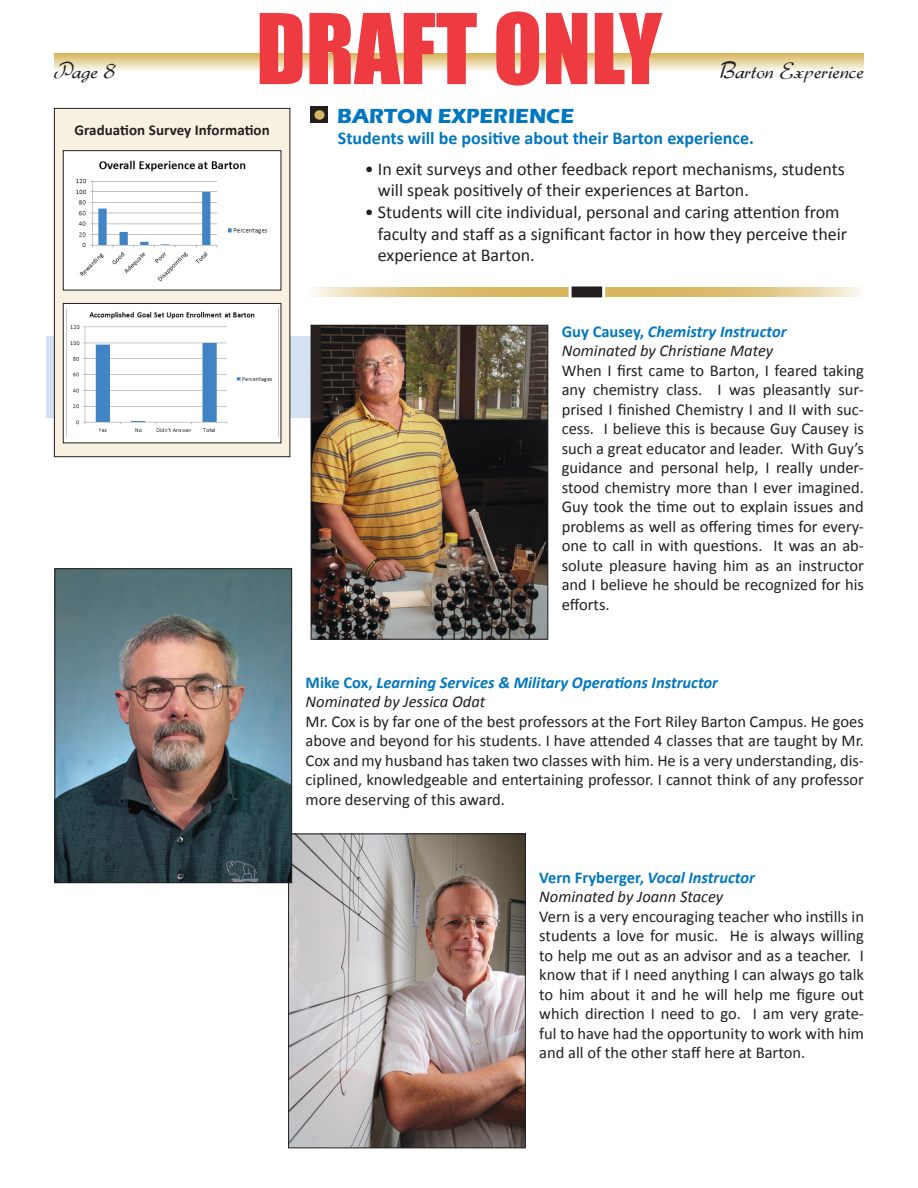
<style>
.page{position:relative;width:918px;height:1188px;background:#fff}
.page>*{position:absolute;margin:0;border:0;box-sizing:border-box;transform-origin:0 0}
.t1{font:90px "Impact";color:#ee3a41}
.t2{font:24px "Gabrielle";color:#231f20}
.t3{font:700 21px "Eras ITC";color:#0077c0}
.t4{font:18px/21.6px "Calibri";color:#231f20}
.t5{font:700 18px "Calibri";color:#0077c0}
.t6{font:16.5px/19.5px "Calibri";color:#231f20;text-align:justify}
.t7{font:italic 700 16.5px "Calibri";color:#0077c0}
.t8{font:italic 16.5px "Calibri";color:#231f20}
.t9{font:700 15px "Calibri";letter-spacing:.005em;color:#231f20}
.s1{font-style:normal}
</style>
<div class="page">
<svg style="left:605px;top:287px;width:256px;height:10px;background:#e0c784"></svg>
<svg style="left:314px;top:287px;width:255px;height:10px;background:#e0c784"></svg>
<div style="left:570px;top:285px;width:34px;height:14px;background:#231f20"></div>
<div style="left:569px;top:283px;width:36px;height:17px;border:3px solid #fff"></div>
<svg style="left:54px;top:54px;width:810px;height:17px;background:#e9d7a8"></svg>
<img style="left:290px;top:835px;width:234px;height:311px">
<div style="left:288px;top:833px;width:238px;height:315px;border:1px solid #231f20"></div>
<img style="left:56px;top:570px;width:234px;height:311px">
<div style="left:54px;top:568px;width:238px;height:315px;border:1px solid #231f20"></div>
<div style="left:47px;top:336px;width:337px;height:82px;background:#d4e1f2"></div>
<div style="left:310px;top:106px;width:18px;height:17px;background:#231f20"></div>
<div style="left:314px;top:110px;width:11px;height:10px;background:#d7b65e;border-radius:50%"></div>
<div style="left:54px;top:108px;width:236px;height:349px;background:#f8f1e1"></div>
<div style="left:54px;top:108px;width:236px;height:349px;border:1px solid #231f20"></div>
<div style="left:63px;top:151px;width:218px;height:139px;background:#fff"></div>
<div style="left:63px;top:150px;width:218px;height:140px;border:1px solid #231f20"></div>
<img style="left:76px;top:160px;width:192px;height:122px">
<div style="left:63px;top:303px;width:218px;height:140px;background:#fff"></div>
<div style="left:63px;top:303px;width:218px;height:140px;border:1px solid #231f20"></div>
<img style="left:66px;top:308px;width:206px;height:129px">
<img style="left:313px;top:327px;width:233px;height:311px">
<div style="left:311px;top:325px;width:237px;height:315px;border:1px solid #231f20"></div>
<p class="t2" style="left:54px;top:57px;width:63px">Page 8</p>
<h1 class="t1" style="left:256px;top:-21px;width:407px">DRAFT ONLY</h1>
<p class="t2" style="left:719px;top:57px;width:146px">Barton Experience</p>
<p class="t9" style="left:74px;top:121px;width:197px">Graduation Survey Information</p>
<p class="t3" style="left:337px;top:104px;width:239px">BARTON EXPERIENCE</p>
<p class="t5" style="left:338px;top:127px;width:418px">Students will be positive about their Barton experience.</p>
<p class="t4" style="left:378px;top:158px;width:468px;text-indent:-13px">• In exit surveys and other feedback report mechanisms, students will speak positively of their experiences at Barton.</p>
<p class="t4" style="left:378px;top:201px;width:471px;text-indent:-13px">• Students will cite individual, personal and caring attention from faculty and staff as a significant factor in how they perceive their experience at Barton.</p>
<h5 class="t7" style="left:562px;top:321px;width:226px"><span class="s1">Guy Causey,</span> Chemistry Instructor</h5>
<p class="t8" style="left:562px;top:339px;width:213px">Nominated by Christiane Matey</p>
<p class="t6" style="left:562px;top:360px;width:304px">When I first came to Barton, I feared taking any chemistry class. I was pleasantly sur&shy;prised I finished Chemistry I and II with suc&shy;cess. I believe this is because Guy Causey is such a great educator and leader. With Guy’s guidance and personal help, I really under&shy;stood chemistry more than I ever imagined.</p>
<p class="t6" style="left:562px;top:497px;width:304px">Guy took the time out to explain issues and problems as well as offering times for every&shy;one to call in with questions. It was an ab&shy;solute pleasure having him as an instructor</p>
<p class="t6" style="left:562px;top:575px;width:304px">and I believe he should be recognized for his efforts.</p>
<h4 class="t7" style="left:306px;top:672px;width:414px"><span class="s1">Mike Cox,</span> Learning Services &amp; Military Operations Instructor</h4>
<p class="t8" style="left:306px;top:690px;width:181px">Nominated by Jessica Odat</p>
<p class="t6" style="left:306px;top:711px;width:560px">Mr. Cox is by far one of the best professors at the Fort Riley Barton Campus. He goes above and beyond for his students. I have attended 4 classes that are taught by Mr.<br>Cox and my husband has taken two classes with him. He is a very understanding, dis&shy;ciplined, knowledgeable and entertaining professor. I cannot think of any professor more deserving of this award.</p>
<h4 class="t7" style="left:539px;top:867px;width:217px"><span class="s1">Vern Fryberger,</span> Vocal Instructor</h4>
<p class="t8" style="left:539px;top:885px;width:185px">Nominated by Joann Stacey</p>
<p class="t6" style="left:539px;top:906px;width:326px">Vern is a very encouraging teacher who instills in students a love for music. He is always willing</p>
<p class="t6" style="left:539px;top:945px;width:326px">to help me out as an advisor and as a teacher. I</p>
<p class="t6" style="left:539px;top:965px;width:326px">know that if I need anything I can always go talk to him about it and he will help me figure out which direction I need to go. I am very grate&shy;ful to have had the opportunity to work with him and all of the other staff here at Barton.</p>
</div>
